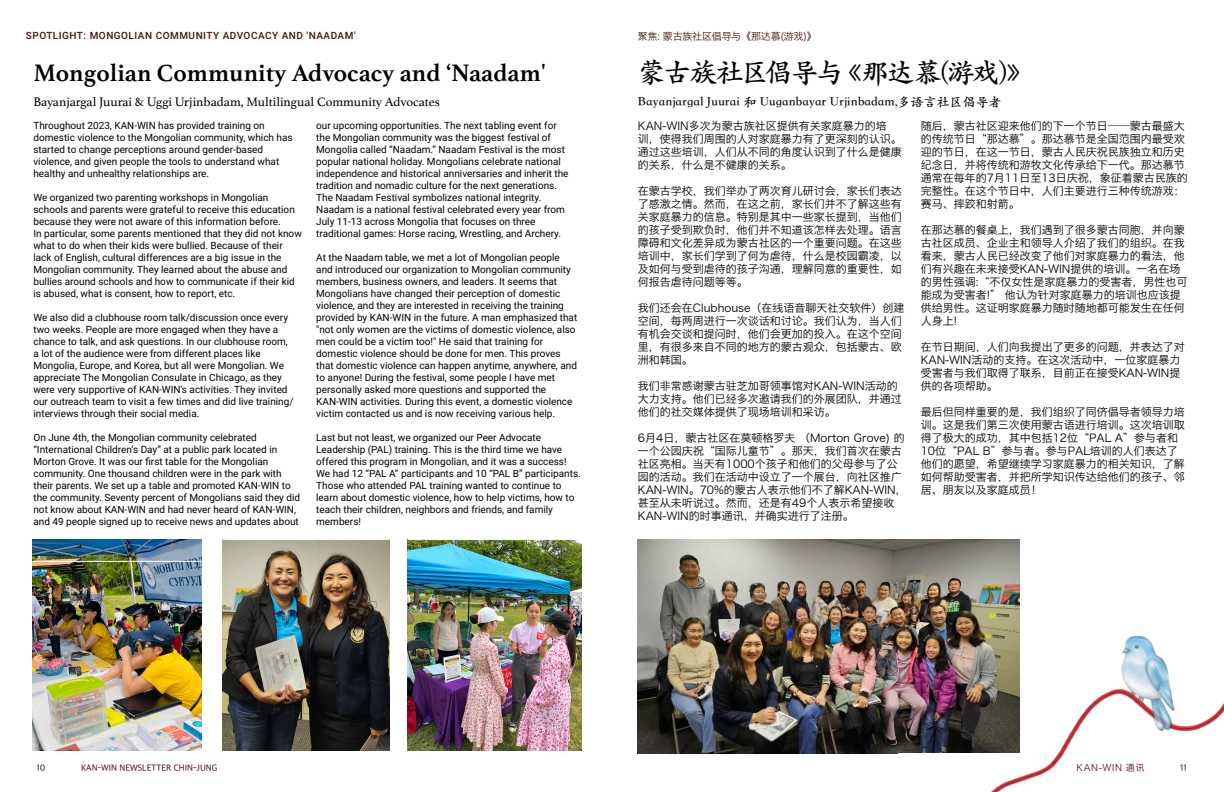
<style>
.page{position:relative;width:1224px;height:792px;background:#fff}
.page>*{position:absolute;margin:0;border:0;box-sizing:border-box;transform-origin:0 0}
.t1{font:700 28px "ST Kaiti SC";letter-spacing:-.09em;color:#000}
.t2{font:700 25px "Athelas";color:#000}
.t3{font:13px "Athelas";color:#000}
.t4{font:700 13px "ST Kaiti SC";color:#000}
.t5{font:11px/13px "Hiragino Sans GB W3";color:#000}
.t6{font:10px/12px "Roboto";color:#000}
.t7{font:500 10px "Roboto";letter-spacing:.05em;color:#481512}
.t8{font:10px "Hiragino Sans GB W3";letter-spacing:-.02em;color:#481512}
.t9{font:500 9px "Apple SD Gothic Neo";color:#481512}
.t10{font:9px "Hiragino Sans GB W3";letter-spacing:.07em;color:#59111c}
</style>
<div class="page">
<img style="left:223px;top:540px;width:166px;height:211px">
<img style="left:408px;top:540px;width:174px;height:211px">
<img style="left:638px;top:539px;width:382px;height:214px">
<img style="left:32px;top:539px;width:169px;height:211px">
<hr style="left:32px;top:561px;width:169px;height:1px;background:#fff">
<img style="left:963px;top:584px;width:261px;height:208px">
<img style="left:1098px;top:635px;width:101px;height:97px">
<p class="t7" style="left:26px;top:29px;width:331px">SPOTLIGHT: MONGOLIAN COMMUNITY ADVOCACY AND 'NAADAM'</p>
<p class="t8" style="left:638px;top:30px;width:180px">聚焦: 蒙古族社区倡导与《那达慕(游戏)》</p>
<h1 class="t1" style="left:638px;top:55px;width:397px">蒙古族社区倡导与《那达慕(游戏)》</h1>
<h2 class="t2" style="left:33px;top:53px;width:514px">Mongolian Community Advocacy and ‘Naadam'</h2>
<p class="t6" style="left:33px;top:119px;width:261px">Throughout 2023, KAN-WIN has provided training on domestic violence to the Mongolian community, which has started to change perceptions around gender-based violence, and given people the tools to understand what healthy and unhealthy relationships are.</p>
<p class="t6" style="left:33px;top:191px;width:270px">We organized two parenting workshops in Mongolian schools and parents were grateful to receive this education because they were not aware of this information before.<br>In particular, some parents mentioned that they did not know what to do when their kids were bullied. Because of their lack of English, cultural differences are a big issue in the Mongolian community. They learned about the abuse and bullies around schools and how to communicate if their kid is abused, what is consent, how to report, etc.</p>
<p class="t6" style="left:33px;top:311px;width:262px">We also did a clubhouse room talk/discussion once every two weeks. People are more engaged when they have a chance to talk, and ask questions. In our clubhouse room, a lot of the audience were from different places like Mongolia, Europe, and Korea, but all were Mongolian. We appreciate The Mongolian Consulate in Chicago, as they were very supportive of KAN-WIN's activities. They invited our outreach team to visit a few times and did live training/ interviews through their social media.</p>
<p class="t6" style="left:33px;top:431px;width:268px">On June 4th, the Mongolian community celebrated “International Children’s Day” at a public park located in Morton Grove. It was our first table for the Mongolian community. One thousand children were in the park with their parents. We set up a table and promoted KAN-WIN to the community. Seventy percent of Mongolians said they did not know about KAN-WIN and had never heard of KAN-WIN, and 49 people signed up to receive news and updates about</p>
<h3 class="t3" style="left:33px;top:91px;width:408px">Bayanjargal Juurai &amp; Uggi Urjinbadam, Multilingual Community Advocates</h3>
<h3 class="t4" style="left:638px;top:94px;width:365px">Bayanjargal Juurai 和 Uuganbayar Urjinbadam,多语言社区倡导者</h3>
<p class="t5" style="left:921px;top:119px;width:269px">随后，蒙古社区迎来他们的下一个节日——蒙古最盛大的传统节日“那达慕”。那达慕节是全国范围内最受欢迎的节日，在这一节日，蒙古人民庆祝民族独立和历史纪念日，并将传统和游牧文化传承给下一代。那达慕节通常在每年的7月11日至13日庆祝，象征着蒙古民族的完整性。在这个节日中，人们主要进行三种传统游戏：赛马、摔跤和射箭。</p>
<p class="t5" style="left:921px;top:223px;width:268px">在那达慕的餐桌上，我们遇到了很多蒙古同胞，并向蒙古社区成员、企业主和领导人介绍了我们的组织。在我看来，蒙古人民已经改变了他们对家庭暴力的看法，他们有兴趣在未来接受KAN-WIN提供的培训。一名在场的男性强调:“不仅女性是家庭暴力的受害者，男性也可能成为受害者!” 他认为针对家庭暴力的培训也应该提供给男性。这证明家庭暴力随时随地都可能发生在任何人身上!</p>
<p class="t5" style="left:921px;top:340px;width:265px">在节日期间，人们向我提出了更多的问题，并表达了对<br>KAN-WIN活动的支持。在这次活动中，一位家庭暴力受害者与我们取得了联系，目前正在接受KAN-WIN提供的各项帮助。</p>
<p class="t5" style="left:921px;top:405px;width:265px">最后但同样重要的是，我们组织了同侪倡导者领导力培训。这是我们第三次使用蒙古语进行培训。这次培训取得了极大的成功，其中包括12位“PAL A”参与者和<br>10位“PAL B”参与者。参与PAL培训的人们表达了他们的愿望，希望继续学习家庭暴力的相关知识，了解如何帮助受害者，并把所学知识传达给他们的孩子、邻居、朋友以及家庭成员！</p>
<p class="t5" style="left:638px;top:119px;width:265px">KAN-WIN多次为蒙古族社区提供有关家庭暴力的培<br>训，使得我们周围的人对家庭暴力有了更深刻的认识。通过这些培训，人们从不同的角度认识到了什么是健康的关系，什么是不健康的关系。</p>
<p class="t5" style="left:638px;top:184px;width:265px;text-align:justify">在蒙古学校，我们举办了两次育儿研讨会，家长们表达了感激之情。然而，在这之前，家长们并不了解这些有关家庭暴力的信息。特别是其中一些家长提到，当他们的孩子受到欺负时，他们并不知道该怎样去处理。语言障碍和文化差异成为蒙古社区的一个重要问题。在这些培训中，家长们学到了何为虐待，什么是校园霸凌，以及如何与受到虐待的孩子沟通，理解同意的重要性，如何报告虐待问题等等。</p>
<p class="t5" style="left:638px;top:301px;width:268px">我们还会在Clubhouse（在线语音聊天社交软件）创建空间，每两周进行一次谈话和讨论。我们认为，当人们有机会交谈和提问时，他们会更加的投入。在这个空间里，有很多来自不同的地方的蒙古观众，包括蒙古、欧洲和韩国。</p>
<p class="t5" style="left:638px;top:379px;width:265px">我们非常感谢蒙古驻芝加哥领事馆对KAN-WIN活动的大力支持。他们已经多次邀请我们的外展团队，并通过他们的社交媒体提供了现场培训和采访。</p>
<p class="t5" style="left:638px;top:431px;width:270px">6月4日，蒙古社区在莫顿格罗夫 （Morton Grove) 的一个公园庆祝“国际儿童节”。那天，我们首次在蒙古社区亮相。当天有1000个孩子和他们的父母参与了公园的活动。我们在活动中设立了一个展台，向社区推广<br>KAN-WIN。70%的蒙古人表示他们不了解KAN-WIN，甚至从未听说过。然而，还是有49个人表示希望接收<br>KAN-WIN的时事通讯，并确实进行了注册。</p>
<p class="t6" style="left:316px;top:119px;width:254px">our upcoming opportunities. The next tabling event for the Mongolian community was the biggest festival of Mongolia called “Naadam.” Naadam Festival is the most popular national holiday. Mongolians celebrate national independence and historical anniversaries and inherit the tradition and nomadic culture for the next generations.<br>The Naadam Festival symbolizes national integrity.<br>Naadam is a national festival celebrated every year from July 11-13 across Mongolia that focuses on three traditional games: Horse racing, Wrestling, and Archery.</p>
<p class="t6" style="left:316px;top:251px;width:263px">At the Naadam table, we met a lot of Mongolian people and introduced our organization to Mongolian community members, business owners, and leaders. It seems that Mongolians have changed their perception of domestic violence, and they are interested in receiving the training provided by KAN-WIN in the future. A man emphasized that "not only women are the victims of domestic violence, also men could be a victim too!" He said that training for domestic violence should be done for men. This proves that domestic violence can happen anytime, anywhere, and to anyone! During the festival, some people I have met personally asked more questions and supported the KAN-WIN activities. During this event, a domestic violence victim contacted us and is now receiving various help.</p>
<p class="t6" style="left:316px;top:431px;width:266px">Last but not least, we organized our Peer Advocate Leadership (PAL) training. This is the third time we have offered this program in Mongolian, and it was a success!<br>We had 12 “PAL A” participants and 10 “PAL B” participants.<br>Those who attended PAL training wanted to continue to learn about domestic violence, how to help victims, how to teach their children, neighbors and friends, and family members!</p>
<p class="t9" style="left:37px;top:762px;width:10px">10</p>
<p class="t9" style="left:81px;top:762px;width:138px">KAN-WIN NEWSLETTER CHIN-JUNG</p>
<p class="t10" style="left:1077px;top:762px;width:69px">KAN-WIN 通讯</p>
<p class="t9" style="left:1180px;top:763px;width:8px">11</p>
</div>
